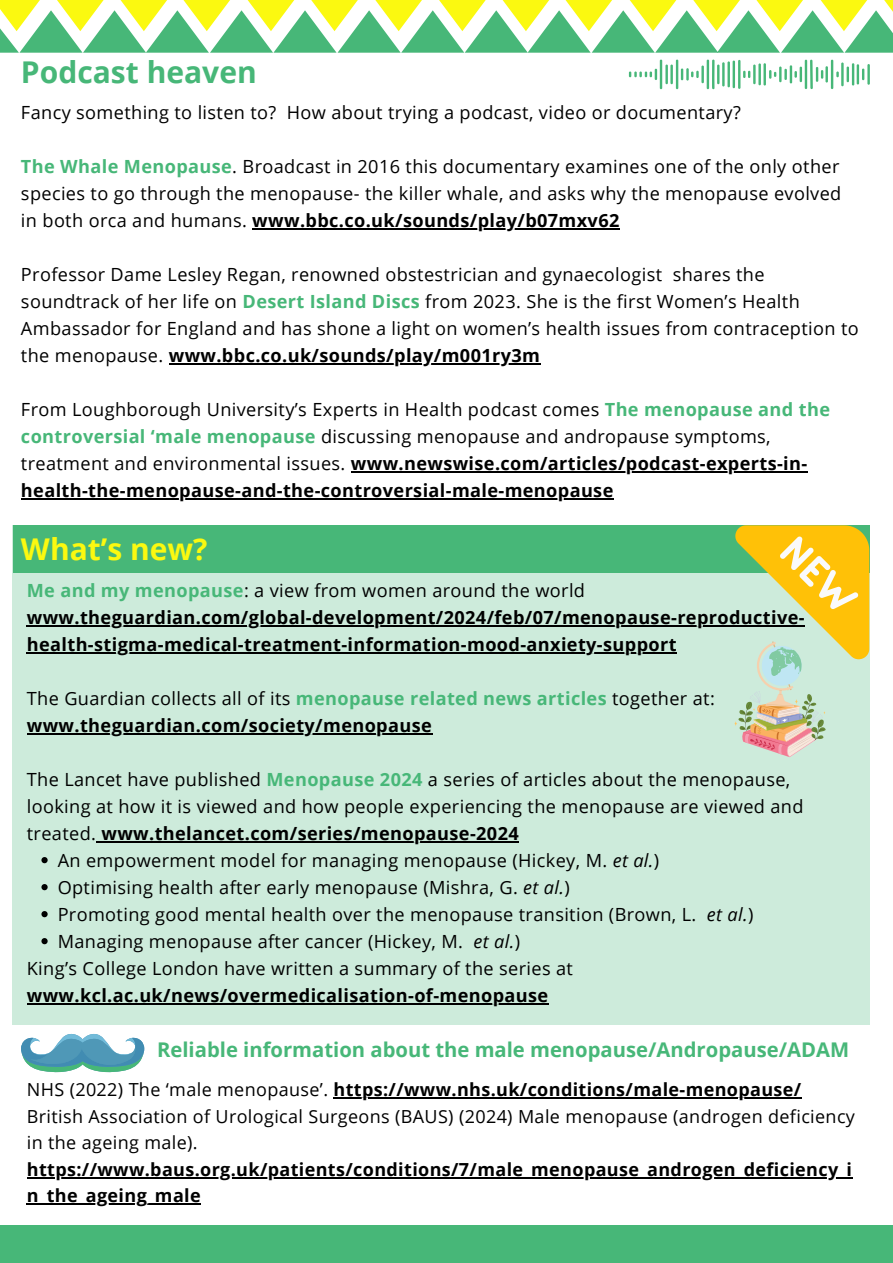
<style>
.page{position:relative;width:893px;height:1263px;background:#fff}
.page>*{position:absolute;margin:0;border:0;box-sizing:border-box;transform-origin:0 0}
.t1{font:700 30px "Open Sans";color:#47b778}
.t2{font:700 30px "Open Sans";color:#fbf910}
.t3{font:700 20.25px "Open Sans";color:#47b778}
.t4{font:18.15px/27px "Open Sans";letter-spacing:.02em;color:#000}
.t5{font:700 18.15px/27px "Open Sans";letter-spacing:.02em;color:#000}
.t6{font:18px/26.4px "Open Sans";letter-spacing:.02em;color:#000}
.t7{font:700 18px/26.4px "Open Sans";letter-spacing:.02em;color:#000}
.s1{font-weight:700;color:#47b778}
.s2{font-weight:700}
.s3{color:#47b778}
.s4{font-weight:400}
.s5{font-style:italic}
</style>
<div class="page">
<svg style="left:0;top:0;width:893px;height:53px"></svg>
<svg style="left:629px;top:69px;width:28px;height:11px"></svg>
<hr style="left:660px;top:60px;width:2px;height:29px;background:#47b778">
<hr style="left:665px;top:65px;width:3px;height:19px;background:#47b778">
<hr style="left:670px;top:65px;width:3px;height:19px;background:#47b778">
<hr style="left:676px;top:60px;width:2px;height:29px;background:#47b778">
<svg style="left:681px;top:68px;width:17px;height:13px"></svg>
<hr style="left:701px;top:66px;width:3px;height:17px;background:#47b778">
<hr style="left:706px;top:60px;width:3px;height:29px;background:#47b778">
<svg style="left:712px;top:60px;width:7px;height:29px"></svg>
<hr style="left:722px;top:62px;width:2px;height:24px;background:#47b778">
<hr style="left:727px;top:61px;width:3px;height:26px;background:#47b778">
<hr style="left:732px;top:61px;width:3px;height:27px;background:#47b778">
<hr style="left:738px;top:60px;width:2px;height:29px;background:#47b778">
<svg style="left:743px;top:65px;width:12px;height:19px"></svg>
<hr style="left:758px;top:63px;width:3px;height:22px;background:#47b778">
<hr style="left:763px;top:63px;width:3px;height:23px;background:#47b778">
<svg style="left:769px;top:67px;width:18px;height:15px"></svg>
<hr style="left:789px;top:65px;width:3px;height:18px;background:#47b778">
<svg style="left:794px;top:71px;width:3px;height:7px"></svg>
<hr style="left:799px;top:67px;width:3px;height:15px;background:#47b778">
<hr style="left:804px;top:60px;width:3px;height:29px;background:#47b778">
<svg style="left:810px;top:60px;width:13px;height:29px"></svg>
<hr style="left:825px;top:66px;width:3px;height:17px;background:#47b778">
<hr style="left:831px;top:60px;width:2px;height:29px;background:#47b778">
<svg style="left:836px;top:71px;width:2px;height:6px"></svg>
<hr style="left:841px;top:62px;width:2px;height:24px;background:#47b778">
<hr style="left:846px;top:67px;width:3px;height:15px;background:#47b778">
<hr style="left:852px;top:63px;width:2px;height:23px;background:#47b778">
<hr style="left:856px;top:64px;width:3px;height:20px;background:#47b778">
<svg style="left:862px;top:69px;width:2px;height:11px"></svg>
<hr style="left:867px;top:64px;width:2px;height:21px;background:#47b778">
<div style="left:13px;top:525px;width:857px;height:499px;background:#cdebdb"></div>
<div style="left:13px;top:525px;width:857px;height:47px;background:#47b778"></div>
<svg style="left:734px;top:525px;width:135px;height:232px"></svg>
<hr style="left:252px;top:228px;width:368px;height:1px;background:#000">
<hr style="left:169px;top:363px;width:371px;height:1px;background:#000">
<hr style="left:351px;top:471px;width:456px;height:1px;background:#000">
<hr style="left:21px;top:498px;width:593px;height:1px;background:#000">
<hr style="left:27px;top:625px;width:778px;height:1px;background:#000">
<hr style="left:27px;top:652px;width:650px;height:1px;background:#000">
<hr style="left:27px;top:733px;width:405px;height:1px;background:#000">
<hr style="left:96px;top:841px;width:423px;height:1px;background:#000">
<svg style="left:41px;top:857px;width:7px;height:6px"></svg>
<svg style="left:41px;top:884px;width:7px;height:6px"></svg>
<svg style="left:41px;top:911px;width:7px;height:6px"></svg>
<svg style="left:41px;top:938px;width:7px;height:6px"></svg>
<hr style="left:27px;top:1003px;width:521px;height:1px;background:#000">
<div style="left:0;top:1225px;width:893px;height:38px;background:#47b778"></div>
<hr style="left:333px;top:1097px;width:468px;height:2px;background:#000">
<hr style="left:27px;top:1177px;width:825px;height:1px;background:#000">
<hr style="left:27px;top:1203px;width:174px;height:2px;background:#000">
<svg style="left:21px;top:1033px;width:124px;height:39px"></svg>
<h1 class="t1" style="left:21px;top:51px;width:237px">Podcast heaven</h1>
<p class="t4" style="left:21px;top:98px;width:721px">Fancy something to listen to? How about trying a podcast, video or documentary?</p>
<p class="t4" style="left:21px;top:152px;width:822px;text-align:justify"><span class="s1">The Whale Menopause</span>. Broadcast in 2016 this documentary examines one of the only other species to go through the menopause- the killer whale, and asks why the menopause evolved in both orca and humans. <span class="s2">www.bbc.co.uk/sounds/play/b07mxv62</span></p>
<p class="t4" style="left:21px;top:260px;width:839px">Professor Dame Lesley Regan, renowned obstestrician and gynaecologist shares the soundtrack of her life on <span class="s1">Desert Island Discs</span> from 2023. She is the first Women’s Health Ambassador for England and has shone a light on women’s health issues from contraception to the menopause. <span class="s2">www.bbc.co.uk/sounds/play/m001ry3m</span></p>
<p class="t4" style="left:21px;top:395px;width:810px">From Loughborough University’s Experts in Health podcast comes <span class="s1">The menopause and the controversial ‘male menopause</span> discussing menopause and andropause symptoms, treatment and environmental issues. <span class="s2">www.newswise.com/articles/podcast-experts-in&shy;health-the-menopause-and-the-controversial-male-menopause</span></p>
<h1 class="t2" style="left:21px;top:528px;width:188px">What’s new?</h1>
<p class="t5" style="left:27px;top:576px;width:779px"><span class="s3">Me and my menopause</span><span class="s4">: a view from women around the world </span>www.theguardian.com/global-development/2024/feb/07/menopause-reproductive&shy;health-stigma-medical-treatment-information-mood-anxiety-support</p>
<p class="t4" style="left:27px;top:684px;width:689px">The Guardian collects all of its <span class="s1">menopause related news articles</span> together at: <span class="s2">www.theguardian.com/society/menopause</span></p>
<p class="t4" style="left:27px;top:765px;width:765px">The Lancet have published <span class="s1">Menopause 2024</span> a series of articles about the menopause,</p>
<p class="t4" style="left:27px;top:792px;width:778px">looking at how it is viewed and how people experiencing the menopause are viewed and</p>
<p class="t5" style="left:27px;top:819px;width:493px"><span class="s4">treated.</span> www.thelancet.com/series/menopause-2024</p>
<p class="t4" style="left:58px;top:846px;width:603px">An empowerment model for managing menopause (Hickey, M. <span class="s5">et al.</span>)</p>
<p class="t4" style="left:58px;top:873px;width:513px">Optimising health after early menopause (Mishra, G. <span class="s5">et al.</span>)</p>
<p class="t4" style="left:58px;top:900px;width:697px">Promoting good mental health over the menopause transition (Brown, L. <span class="s5">et al.</span>)</p>
<p class="t4" style="left:58px;top:927px;width:464px">Managing menopause after cancer (Hickey, M. <span class="s5">et al.</span>)</p>
<p class="t4" style="left:27px;top:954px;width:547px">King’s College London have written a summary of the series at</p>
<p class="t5" style="left:27px;top:981px;width:523px">www.kcl.ac.uk/news/overmedicalisation-of-menopause</p>
<p class="t3" style="left:157px;top:1035px;width:693px">Reliable information about the male menopause/Andropause/ADAM</p>
<p class="t6" style="left:27px;top:1076px;width:829px">NHS (2022) The ‘male menopause’. <span class="s2">https://www.nhs.uk/conditions/male-menopause/<br></span>British Association of Urological Surgeons (BAUS) (2024) Male menopause (androgen deficiency in the ageing male).</p>
<p class="t7" style="left:27px;top:1155px;width:826px">https://www.baus.org.uk/patients/conditions/7/male_menopause_androgen_deficiency_i n_the_ageing_male</p>
</div>
